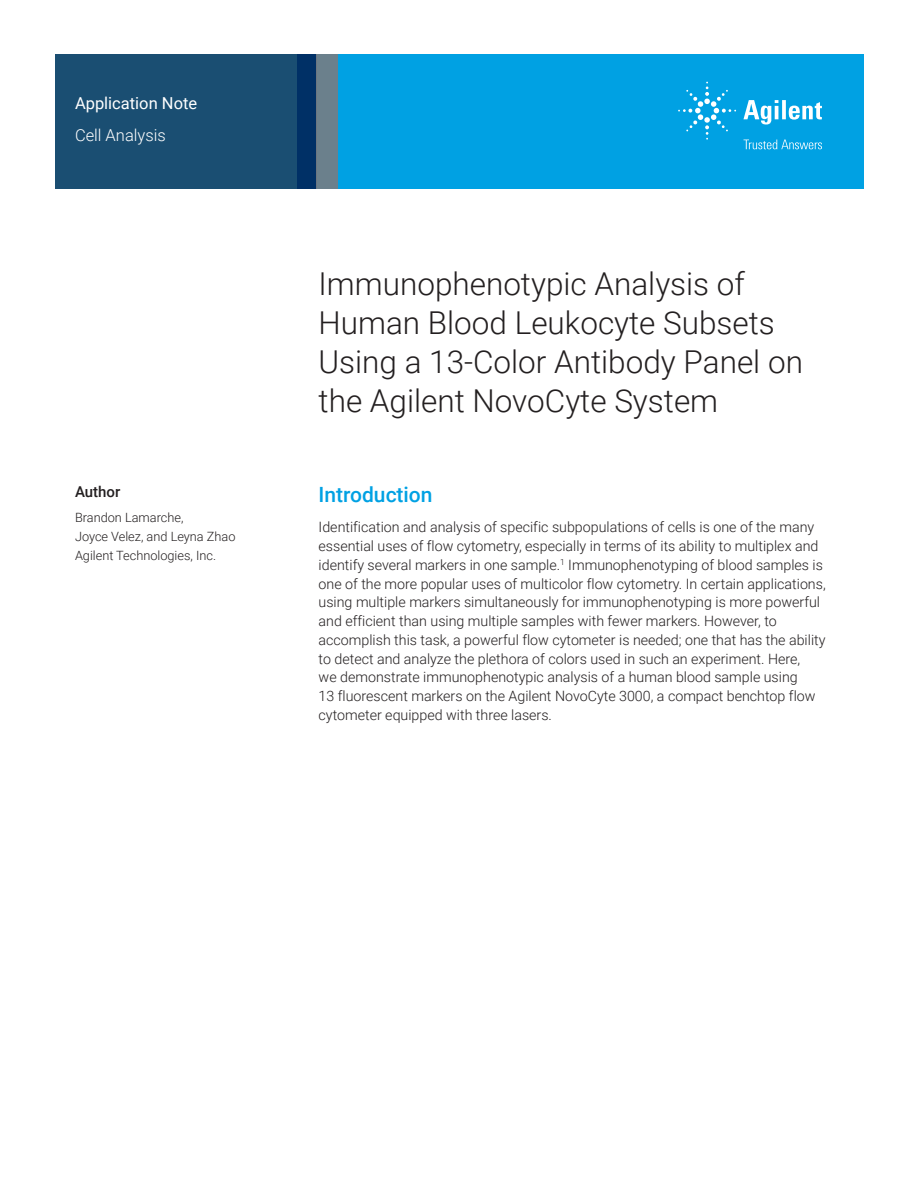
<style>
.page{position:relative;width:918px;height:1188px;background:#fff}
.page>*{position:absolute;margin:0;border:0;box-sizing:border-box;transform-origin:0 0}
.t1{font:300 31.5px/39px "Roboto";color:#231f20}
.Header_1{font:500 21px "Roboto";color:#00a1e3}
.Doctype{font:16.5px "Roboto";color:#fff}
.Area_Identifier{font:300 16.5px "Roboto";color:#fff}
.DATA_author_title{font:500 15px "Roboto";color:#231f20}
.Text{font:300 14.25px/18.8px "Roboto";color:#231f20}
.DATA_author_name___i{font:300 12.75px/18.8px "Roboto";color:#231f20}
</style>
<div class="page">
<div style="left:297px;top:54px;width:567px;height:135px;background:#00a1e3"></div>
<svg style="left:55px;top:54px;width:261px;height:135px;background:#184b71"></svg>
<div style="left:316px;top:54px;width:22px;height:135px;background:#6b808c"></div>
<svg style="left:743px;top:100px;width:79px;height:25px"></svg>
<svg style="left:678px;top:82px;width:58px;height:58px"></svg>
<svg style="left:744px;top:140px;width:78px;height:9px"></svg>
<p class="Doctype" style="left:75px;top:91px;width:124px">Application Note</p>
<p class="Area_Identifier" style="left:75px;top:124px;width:92px">Cell Analysis</p>
<p class="DATA_author_title" style="left:75px;top:481px;width:47px">Author</p>
<p class="DATA_author_name___i" style="left:75px;top:508px;width:162px">Brandon Lamarche,<br>Joyce Velez, and Leyna Zhao<br>Agilent Technologies, Inc.</p>
<p class="t1" style="left:319px;top:263px;width:486px">Immunophenotypic Analysis of<br>Human Blood Leukocyte Subsets<br>Using a 13-Color Antibody Panel on the Agilent NovoCyte System</p>
<p class="Header_1" style="left:319px;top:480px;width:116px">Introduction</p>
<p class="Text" style="left:319px;top:517px;width:509px">Identification and analysis of specific subpopulations of cells is one of the many essential uses of flow cytometry, especially in terms of its ability to multiplex and identify several markers in one sample.<sup>1</sup> Immunophenotyping of blood samples is one of the more popular uses of multicolor flow cytometry. In certain applications, using multiple markers simultaneously for immunophenotyping is more powerful and efficient than using multiple samples with fewer markers. However, to accomplish this task, a powerful flow cytometer is needed; one that has the ability to detect and analyze the plethora of colors used in such an experiment. Here,<br>we demonstrate immunophenotypic analysis of a human blood sample using<br>13 fluorescent markers on the Agilent NovoCyte 3000, a compact benchtop flow cytometer equipped with three lasers.</p>
</div>
